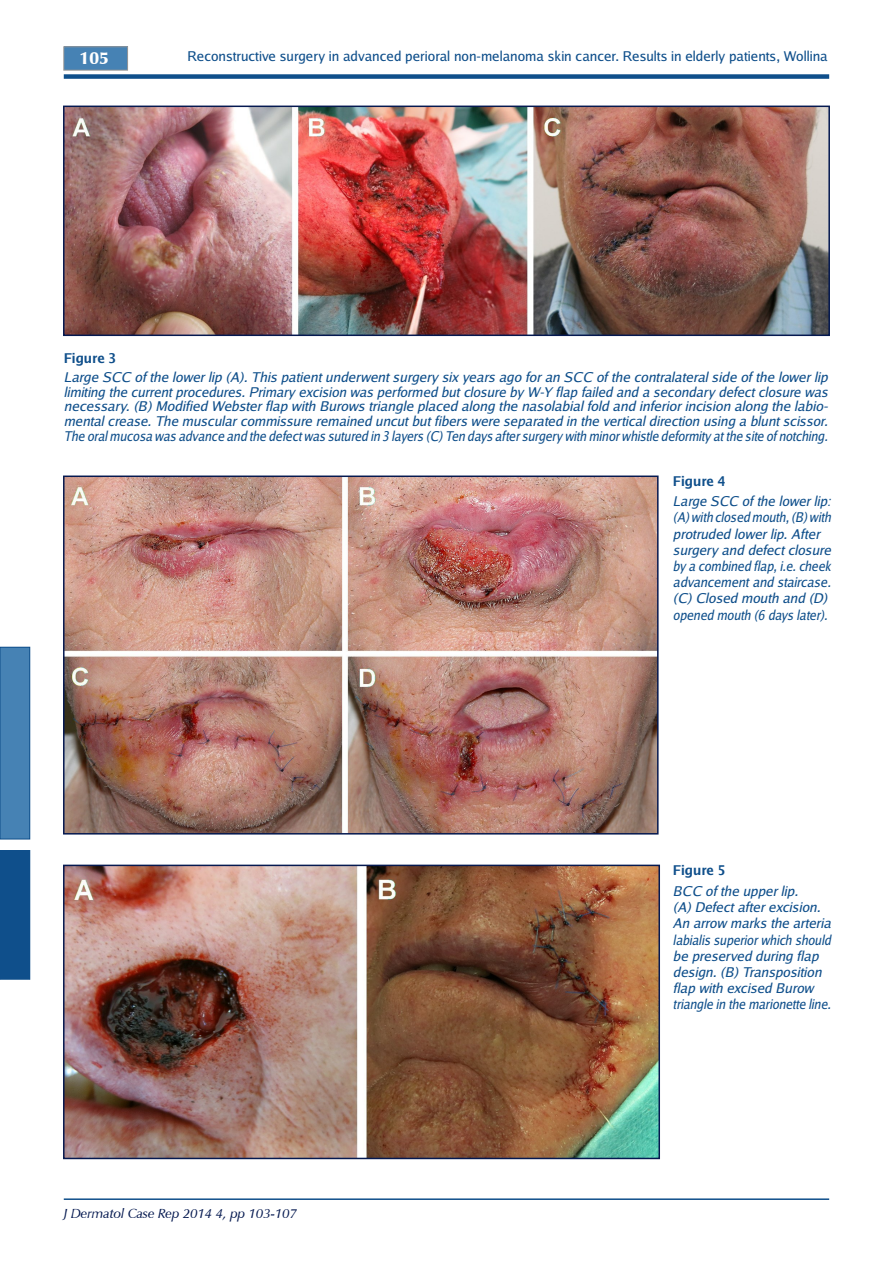
<style>
.page{position:relative;width:893px;height:1263px;background:#fff}
.page>*{position:absolute;margin:0;border:0;box-sizing:border-box;transform-origin:0 0}
.t1{font:700 18px "Mg Open Cosmetica";color:#fff}
.t2{font:italic 13.5px/16.2px "Luxi Sans";color:#0f4f8b}
.t3{font:13.5px "Luxi Sans";color:#0f4f8b}
.t4{font:italic 13.5px "Mg Open Cosmetica";color:#051950}
.t5{font:700 13.5px "Luxi Sans";color:#0f4f8b}
</style>
<div class="page">
<div style="left:64px;top:74px;width:765px;height:5px;background:#0f4f8b"></div>
<hr style="left:64px;top:1198px;width:765px;height:2px;background:#0f4f8b">
<div style="left:0;top:850px;width:30px;height:129px;background:#0f4f8b"></div>
<div style="left:0;top:647px;width:30px;height:192px;background:#4682b4"></div>
<div style="left:0;top:647px;width:30px;height:192px;border:1px solid #0f4f8b"></div>
<div style="left:64px;top:47px;width:64px;height:23px;background:#4682b4"></div>
<div style="left:64px;top:47px;width:64px;height:23px;border:1px solid #969696"></div>
<img style="left:66px;top:109px;width:761px;height:224px">
<div style="left:63px;top:106px;width:767px;height:230px;border:2px solid #051950"></div>
<img style="left:66px;top:478px;width:590px;height:353px">
<div style="left:63px;top:475px;width:596px;height:359px;border:2px solid #051950"></div>
<img style="left:66px;top:868px;width:591px;height:288px">
<div style="left:63px;top:865px;width:597px;height:294px;border:2px solid #051950"></div>
<h1 class="t1" style="left:80px;top:47px;width:31px">105</h1>
<p class="t3" style="left:188px;top:52px;width:642px">Reconstructive surgery in advanced perioral non-melanoma skin cancer. Results in elderly patients, Wollina</p>
<p class="t5" style="left:64px;top:353px;width:54px">Figure 3</p>
<p class="t2" style="left:64px;top:371px;width:766px;line-height:14.7px;text-align:justify">Large SCC of the lower lip (A). This patient underwent surgery six years ago for an SCC of the contralateral side of the lower lip limiting the current procedures. Primary excision was performed but closure by W-Y flap failed and a secondary defect closure was necessary. (B) Modified Webster flap with Burows triangle placed along the nasolabial fold and inferior incision along the labio&shy;mental crease. The muscular commissure remained uncut but fibers were separated in the vertical direction using a blunt scissor.<br>The oral mucosa was advance and the defect was sutured in 3 layers (C) Ten days after surgery with minor whistle deformity at the site of notching.</p>
<p class="t5" style="left:673px;top:476px;width:54px">Figure 4</p>
<p class="t2" style="left:673px;top:495px;width:159px">Large SCC of the lower lip: (A) with closed mouth, (B) with protruded lower lip. After surgery and defect closure by a combined flap, i.e. cheek advancement and staircase. (C) Closed mouth and (D) opened mouth (6 days later).</p>
<p class="t4" style="left:64px;top:1205px;width:235px">J Dermatol Case Rep 2014 4, pp 103-107</p>
<p class="t5" style="left:673px;top:866px;width:54px">Figure 5</p>
<p class="t2" style="left:673px;top:884px;width:159px">BCC of the upper lip.<br>(A) Defect after excision.<br>An arrow marks the arteria labialis superior which should be preserved during flap design. (B) Transposition flap with excised Burow triangle in the marionette line.</p>
</div>
